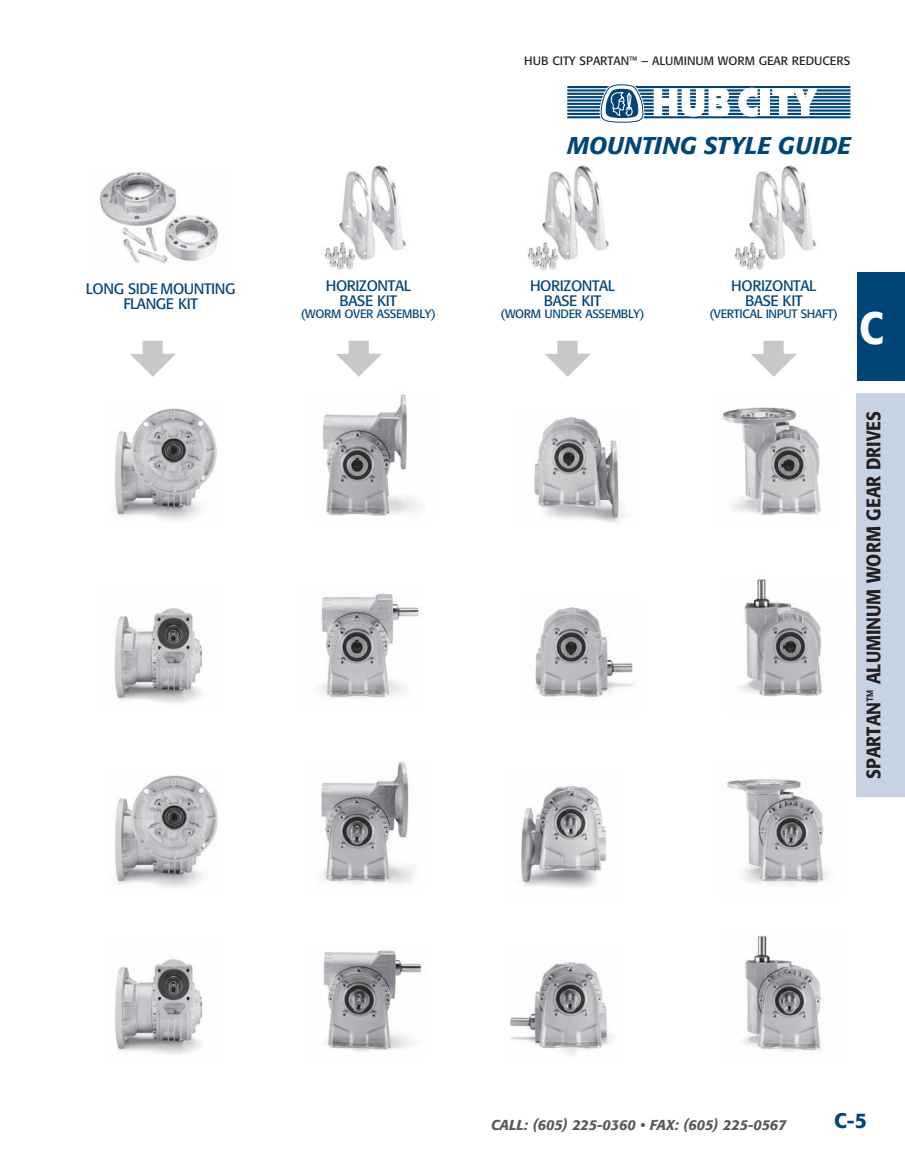
<style>
.page{position:relative;width:905px;height:1175px;background:#fff}
.page>*{position:absolute;margin:0;border:0;box-sizing:border-box;transform-origin:0 0}
.t1{font:500 45px "Formata";color:#fff;scale:.9 1}
.t2{font:italic 500 24px "Formata";letter-spacing:.02em;color:#004577}
.t3{font:500 21px "Formata";color:#004577}
.t4{font:500 19.5px "Formata";color:#231f20;scale:.9 1}
.t5{font:15px/15px "Formata";letter-spacing:-.025em;color:#004577;text-align:center}
.t6{font:italic 500 14.25px "Formata";color:#57585a}
.t7{font:12px "Formata";letter-spacing:-.025em;color:#004577}
.t8{font:12px "Formata";color:#231f20}
</style>
<div class="page">
<div style="left:856px;top:393px;width:48px;height:403px;background:#c7d2e3"></div>
<hr style="left:567px;top:86px;width:283px;height:2px;background:#004577">
<hr style="left:567px;top:89px;width:283px;height:2px;background:#004577">
<hr style="left:567px;top:93px;width:283px;height:2px;background:#004577">
<hr style="left:567px;top:96px;width:283px;height:2px;background:#004577">
<hr style="left:567px;top:99px;width:283px;height:3px;background:#004577">
<hr style="left:567px;top:103px;width:283px;height:2px;background:#004577">
<hr style="left:567px;top:106px;width:283px;height:2px;background:#004577">
<hr style="left:567px;top:109px;width:283px;height:3px;background:#004577">
<hr style="left:567px;top:113px;width:283px;height:2px;background:#004577">
<hr style="left:567px;top:116px;width:283px;height:2px;background:#004577">
<svg style="left:596px;top:84px;width:49px;height:39px"></svg>
<svg style="left:653px;top:88px;width:76px;height:29px"></svg>
<svg style="left:738px;top:88px;width:19px;height:29px"></svg>
<div style="left:760px;top:88px;width:10px;height:28px;background:#fff"></div>
<svg style="left:772px;top:88px;width:45px;height:27px"></svg>
<div style="left:857px;top:272px;width:47px;height:108px;background:#004577"></div>
<img style="left:323px;top:950px;width:99px;height:102px">
<img style="left:115px;top:959px;width:88px;height:95px">
<img style="left:510px;top:962px;width:103px;height:94px">
<img style="left:743px;top:935px;width:79px;height:117px">
<img style="left:322px;top:394px;width:98px;height:122px">
<img style="left:317px;top:594px;width:102px;height:105px">
<img style="left:534px;top:416px;width:91px;height:107px">
<img style="left:723px;top:407px;width:98px;height:108px">
<img style="left:535px;top:607px;width:99px;height:90px">
<img style="left:737px;top:579px;width:86px;height:118px">
<img style="left:320px;top:762px;width:94px;height:123px">
<img style="left:115px;top:408px;width:102px;height:113px">
<img style="left:114px;top:608px;width:89px;height:95px">
<img style="left:115px;top:775px;width:103px;height:113px">
<img style="left:521px;top:785px;width:86px;height:103px">
<img style="left:727px;top:779px;width:101px;height:107px">
<img style="left:100px;top:171px;width:119px;height:92px">
<img style="left:324px;top:165px;width:82px;height:105px">
<img style="left:527px;top:165px;width:82px;height:105px">
<img style="left:734px;top:165px;width:82px;height:105px">
<svg style="left:545px;top:341px;width:46px;height:36px"></svg>
<svg style="left:751px;top:341px;width:46px;height:36px"></svg>
<svg style="left:130px;top:341px;width:46px;height:36px"></svg>
<svg style="left:336px;top:341px;width:46px;height:36px"></svg>
<p class="t5" style="left:86px;top:281px;width:151px">LONG SIDE MOUNTING<br>FLANGE KIT</p>
<p class="t5" style="left:326px;top:278px;width:87px">HORIZONTAL<br>BASE KIT</p>
<p class="t7" style="left:301px;top:306px;width:137px">(WORM OVER ASSEMBLY)</p>
<p class="t8" style="left:524px;top:54px;width:327px">HUB CITY SPARTAN™ – ALUMINUM WORM GEAR REDUCERS</p>
<h2 class="t2" style="left:654px;top:131px;width:77px">ING STYLE</h2>
<h2 class="t2" style="left:777px;top:131px;width:68px">GUIDE</h2>
<h2 class="t2" style="left:567px;top:131px;width:58px">MOUNT</h2>
<p class="t5" style="left:530px;top:278px;width:87px">HORIZONTAL<br>BASE KIT</p>
<p class="t7" style="left:500px;top:306px;width:145px">(WORM UN DER ASSEMBLY)</p>
<p class="t5" style="left:731px;top:278px;width:87px">HORIZONTAL<br>BASE KIT</p>
<p class="t7" style="left:709px;top:306px;width:130px">(VERTICAL IN PUT SHAFT)</p>
<h1 class="t1" style="left:859px;top:301px;width:29px">C</h1>
<h3 class="t4" style="left:861px;top:778px;width:410px;rotate:-90deg">SPARTAN™ ALUMINUM WORM GEAR DRIVES</h3>
<p class="t6" style="left:491px;top:1115px;width:297px">CALL: (605) 225-0360 • FAX: (605) 225-0567</p>
<h3 class="t3" style="left:834px;top:1107px;width:34px">C-5</h3>
</div>
